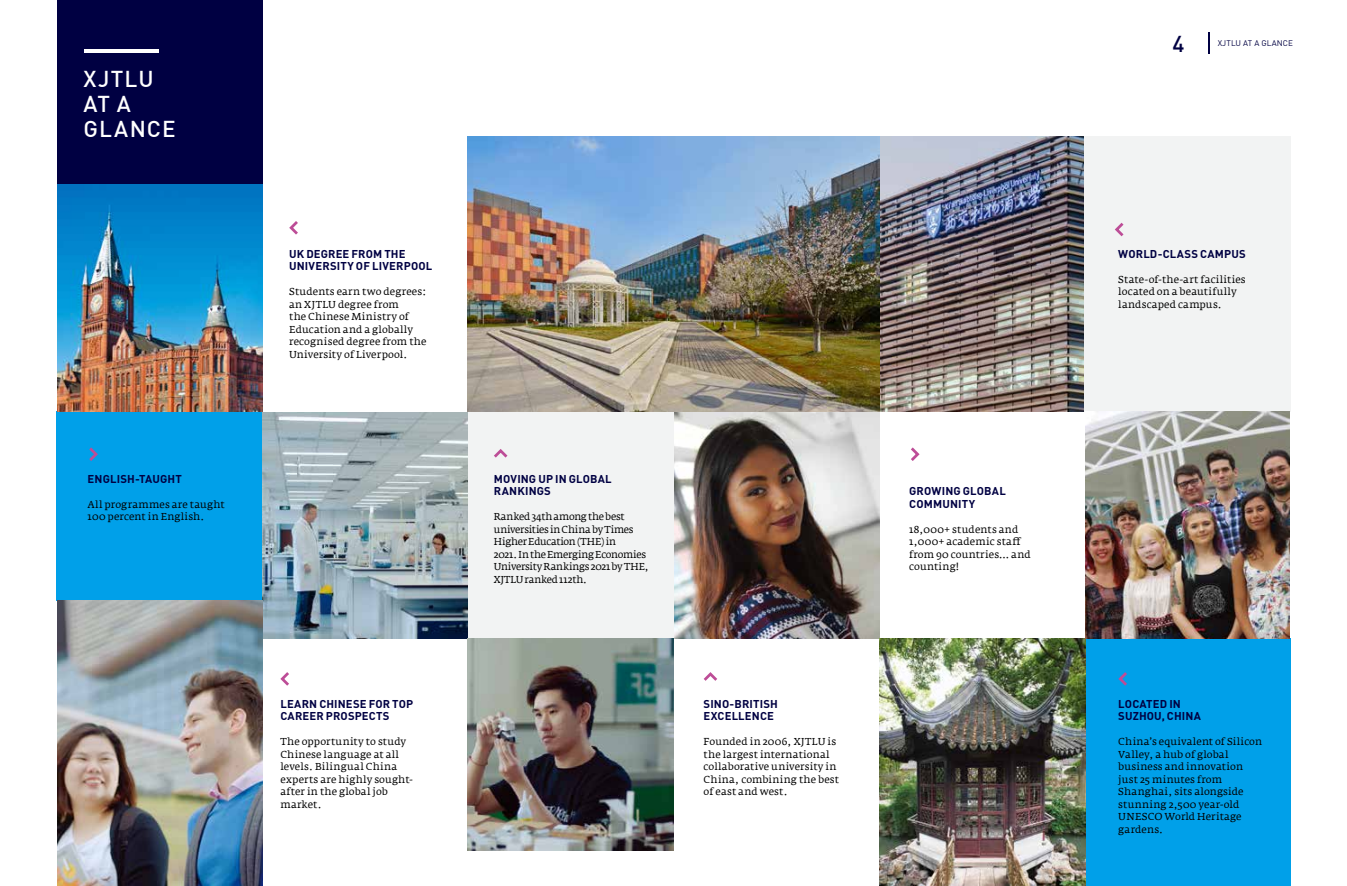
<style>
.page{position:relative;width:1347px;height:886px;background:#fff}
.page>*{position:absolute;margin:0;border:0;box-sizing:border-box;transform-origin:0 0}
.t1{font:500 22.5px/25px "DIN";letter-spacing:.05em;color:#fff}
.t2{font:500 22.5px "DIN";color:#000042}
.t3{font:700 11.25px/12.5px "DIN";letter-spacing:.01em;color:#000042}
.t4{font:10px/12.5px "Fedra Serif A";letter-spacing:.01em;color:#000}
.t5{font:10px/12.5px "Fedra Serif A";letter-spacing:-.02em;color:#000}
.t6{font:8.12px "DIN";letter-spacing:.01em;color:#000042}
</style>
<div class="page">
<div style="left:58px;top:0;width:205px;height:185px;background:#000042"></div>
<img style="left:673px;top:412px;width:206px;height:227px">
<img style="left:468px;top:136px;width:616px;height:276px">
<img style="left:467px;top:136px;width:314px;height:254px">
<div style="left:1084px;top:136px;width:206px;height:275px;background:#f2f3f3"></div>
<div style="left:468px;top:412px;width:205px;height:227px;background:#f2f3f3"></div>
<div style="left:56px;top:411px;width:206px;height:190px;background:#00a0e9"></div>
<div style="left:1084px;top:638px;width:206px;height:248px;background:#00a0e9"></div>
<svg style="left:289px;top:221px;width:9px;height:14px"></svg>
<svg style="left:1115px;top:222px;width:9px;height:15px"></svg>
<svg style="left:280px;top:672px;width:9px;height:14px"></svg>
<svg style="left:1118px;top:672px;width:9px;height:14px"></svg>
<svg style="left:703px;top:672px;width:15px;height:9px"></svg>
<svg style="left:494px;top:449px;width:14px;height:9px"></svg>
<svg style="left:89px;top:447px;width:9px;height:14px"></svg>
<svg style="left:911px;top:447px;width:9px;height:14px"></svg>
<img style="left:879px;top:639px;width:206px;height:247px">
<img style="left:1085px;top:412px;width:204px;height:227px">
<img style="left:262px;top:412px;width:205px;height:226px">
<img style="left:57px;top:601px;width:205px;height:285px">
<img style="left:468px;top:638px;width:205px;height:212px">
<img style="left:57px;top:185px;width:205px;height:227px">
<hr style="left:1207px;top:32px;width:2px;height:22px;background:#000042">
<hr style="left:84px;top:49px;width:75px;height:4px;background:#fff">
<img style="left:560px;top:150px;width:251px;height:363px">
<h1 class="t1" style="left:84px;top:65px;width:94px">XJTLU<br>AT A<br>GLANCE</h1>
<p class="t3" style="left:88px;top:472px;width:96px">ENGLISH-TAUGHT</p>
<p class="t4" style="left:88px;top:498px;width:138px">All programmes are taught<br>100 percent in English.</p>
<p class="t3" style="left:289px;top:247px;width:145px">UK DEGREE FROM THE<br>UNIVERSITY OF LIVERPOOL</p>
<p class="t4" style="left:289px;top:285px;width:139px">Students earn two degrees: an XJTLU degree from<br>the Chinese Ministry of<br>Education and a globally recognised degree from the<br>University of Liverpool.</p>
<p class="t3" style="left:280px;top:697px;width:134px">LEARN CHINESE FOR TOP<br>CAREER PROSPECTS</p>
<p class="t4" style="left:280px;top:735px;width:134px">The opportunity to study<br>Chinese language at all levels. Bilingual China experts are highly sought&shy;after in the global job market.</p>
<p class="t3" style="left:494px;top:472px;width:119px">MOVING UP IN GLOBAL<br>RANKINGS</p>
<p class="t5" style="left:494px;top:510px;width:157px">Ranked 34th among the best universities in China by Times<br>Higher Education (THE) in<br>2021. In the Emerging Economies<br>University Rankings 2021 by THE,<br>XJTLU ranked 112th.</p>
<p class="t3" style="left:703px;top:697px;width:76px">SINO-BRITISH<br>EXCELLENCE</p>
<p class="t4" style="left:703px;top:735px;width:137px">Founded in 2006, XJTLU is the largest international collaborative university in<br>China, combining the best of east and west.</p>
<p class="t3" style="left:909px;top:484px;width:98px">GROWING GLOBAL<br>COMMUNITY</p>
<p class="t4" style="left:909px;top:523px;width:123px">18,000+ students and<br>1,000+ academic staff from 90 countries… and counting!</p>
<h1 class="t2" style="left:1172px;top:29px;width:13px">4</h1>
<p class="t6" style="left:1217px;top:38px;width:77px">XJTLU AT A GLANCE</p>
<p class="t3" style="left:1118px;top:247px;width:129px">WORLD-CLASS CAMPUS</p>
<p class="t4" style="left:1118px;top:273px;width:129px">State-of-the-art facilities located on a beautifully landscaped campus.</p>
<p class="t3" style="left:1118px;top:697px;width:84px">LOCATED IN<br>SUZHOU, CHINA</p>
<p class="t4" style="left:1118px;top:735px;width:145px">China’s equivalent of Silicon<br>Valley, a hub of global business and innovation just 25 minutes from<br>Shanghai, sits alongside stunning 2,500 year-old<br>UNESCO World Heritage gardens.</p>
</div>
